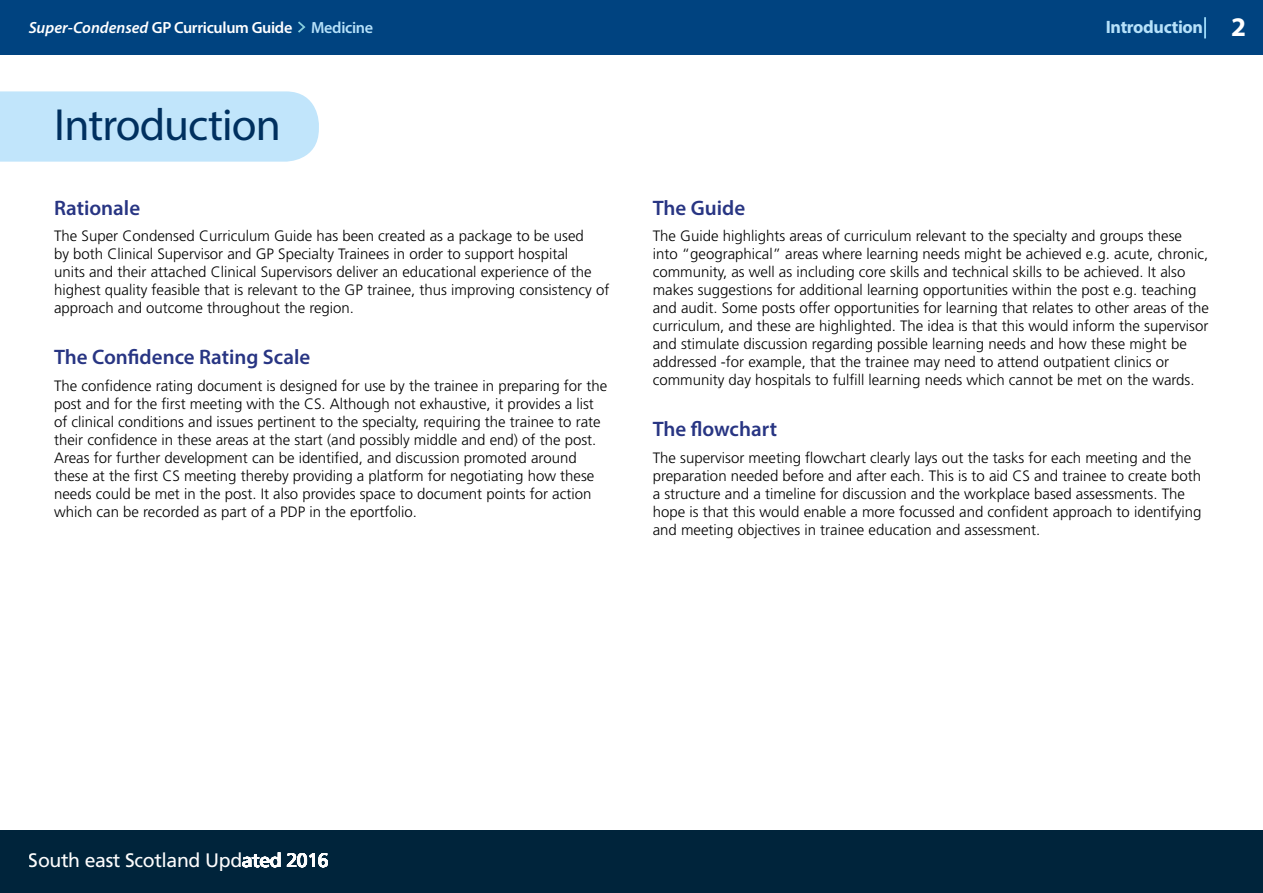
<style>
.page{position:relative;width:1263px;height:893px;background:#fff}
.page>*{position:absolute;margin:0;border:0;box-sizing:border-box;transform-origin:0 0}
.t1{font:45.15px "Myriad Pro";letter-spacing:-.02em;color:#00305f}
.t2{font:700 27px "Myriad Pro";color:#fff}
.t3{font:600 21px "Myriad Pro";color:#283583}
.t4{font:19.5px "Frutiger LT Std";letter-spacing:-.02em;color:#fff}
.t5{font:700 18px "Myriad Pro";letter-spacing:-.02em;color:#b6e1fa}
.t6{font:600 16.2px "Myriad Pro";letter-spacing:-.02em;color:#fff}
.t7{font:300 15px/18px "Frutiger LT Std";color:#000}
.s1{font-style:italic}
.s2{color:#b6e1fa}
</style>
<div class="page">
<div style="left:0;top:91px;width:319px;height:71px;background:#c1e5fb"></div>
<div style="left:0;top:831px;width:1263px;height:62px;background:#00243b"></div>
<div style="left:0;top:0;width:1263px;height:54px;background:#004380"></div>
<hr style="left:1204px;top:17px;width:2px;height:21px;background:#98d7f7">
<svg style="left:298px;top:21px;width:8px;height:12px"></svg>
<p class="t6" style="left:29px;top:17px;width:346px"><span class="s1">Super-Condensed</span> GP Curriculum Guide <span class="s2">Medicine</span></p>
<h2 class="t2" style="left:1231px;top:9px;width:16px">2</h2>
<p class="t5" style="left:1106px;top:15px;width:99px">Introduction</p>
<h1 class="t1" style="left:54px;top:97px;width:228px">Introduction</h1>
<h3 class="t3" style="left:54px;top:194px;width:88px">Rationale</h3>
<p class="t7" style="left:54px;top:227px;width:557px">The Super Condensed Curriculum Guide has been created as a package to be used<br>by both Clinical Supervisor and GP Specialty Trainees in order to support hospital<br>units and their attached Clinical Supervisors deliver an educational experience of the highest quality feasible that is relevant to the GP trainee, thus improving consistency of approach and outcome throughout the region.</p>
<h3 class="t3" style="left:54px;top:344px;width:258px">The Confidence Rating Scale</h3>
<p class="t7" style="left:54px;top:377px;width:555px">The confidence rating document is designed for use by the trainee in preparing for the post and for the first meeting with the CS. Although not exhaustive, it provides a list of clinical conditions and issues pertinent to the specialty, requiring the trainee to rate their confidence in these areas at the start (and possibly middle and end) of the post.<br>Areas for further development can be identified, and discussion promoted around these at the first CS meeting thereby providing a platform for negotiating how these needs could be met in the post. It also provides space to document points for action which can be recorded as part of a PDP in the eportfolio.</p>
<h3 class="t3" style="left:653px;top:194px;width:94px">The Guide</h3>
<p class="t7" style="left:653px;top:227px;width:558px">The Guide highlights areas of curriculum relevant to the specialty and groups these into “geographical” areas where learning needs might be achieved e.g. acute, chronic, community, as well as including core skills and technical skills to be achieved. It also makes suggestions for additional learning opportunities within the post e.g. teaching and audit. Some posts offer opportunities for learning that relates to other areas of the curriculum, and these are highlighted. The idea is that this would inform the supervisor and stimulate discussion regarding possible learning needs and how these might be addressed -for example, that the trainee may need to attend outpatient clinics or community day hospitals to fulfill learning needs which cannot be met on the wards.</p>
<h3 class="t3" style="left:653px;top:416px;width:126px">The flowchart</h3>
<p class="t7" style="left:653px;top:449px;width:550px">The supervisor meeting flowchart clearly lays out the tasks for each meeting and the preparation needed before and after each. This is to aid CS and trainee to create both a structure and a timeline for discussion and the workplace based assessments. The hope is that this would enable a more focussed and confident approach to identifying and meeting objectives in trainee education and assessment.</p>
<h3 class="t4" style="left:29px;top:848px;width:301px">South east Scotland Updated 2016</h3>
</div>
